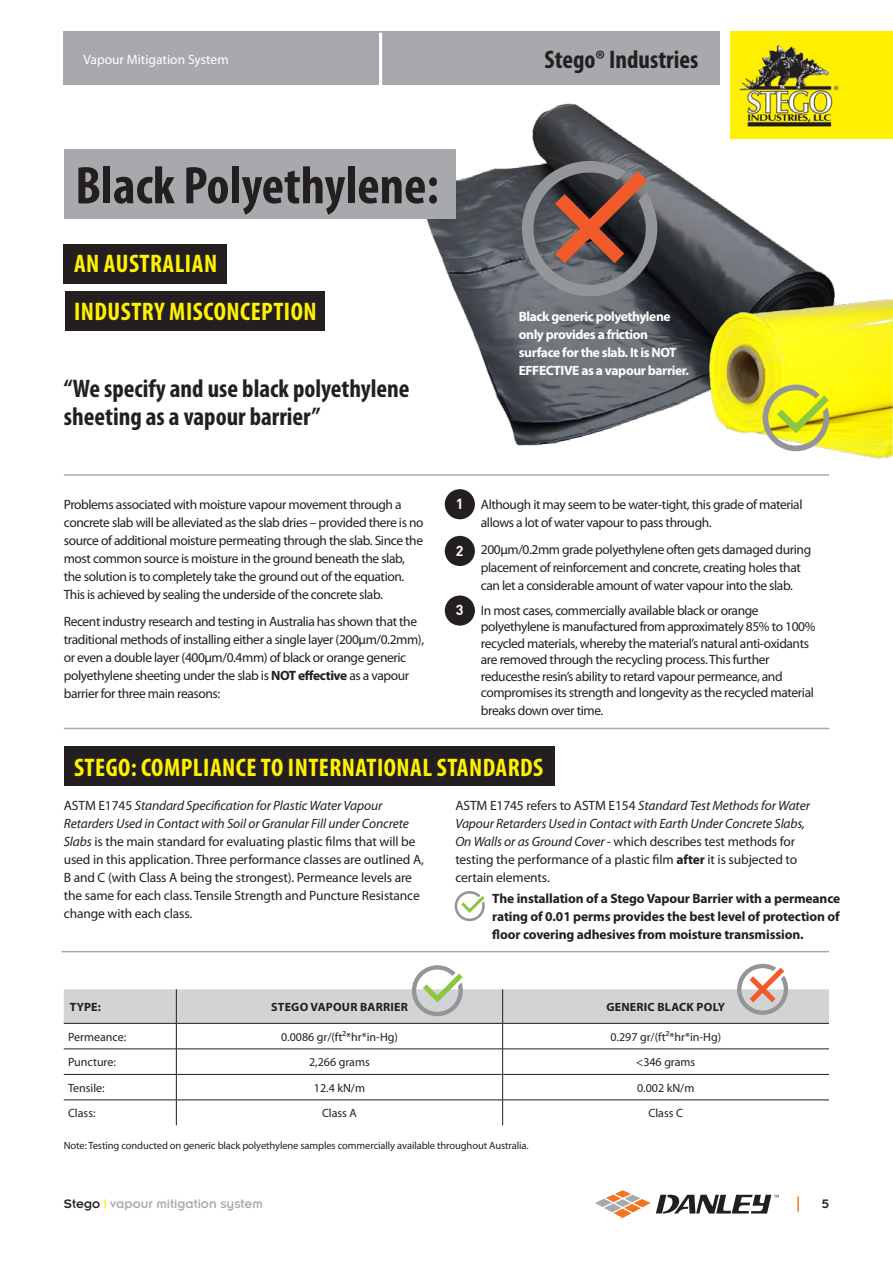
<style>
.page{position:relative;width:893px;height:1263px;background:#fff}
.page>*{position:absolute;margin:0;border:0;box-sizing:border-box;transform-origin:0 0}
.t1{font:700 condensed 53.25px "Myriad Pro";color:#231f20}
.t2{font:700 condensed 25.5px/28.5px "Myriad Pro";color:#231f20}
.t3{font:700 condensed 25.5px/48px "Myriad Pro";letter-spacing:.02em;color:#fff200}
.t4{font:700 14.25px "DIN";color:#fff}
.t5{font:13.5px/18px "Myriad Pro";letter-spacing:-.03em;color:#231f20}
.t6{font:13.5px/18px "Myriad Pro";letter-spacing:-.01em;color:#231f20}
.t7{font:700 13.5px/18px "Myriad Pro";letter-spacing:-.01em;color:#231f20;text-align:justify}
.t8{font:700 13.5px/18px "Myriad Pro";letter-spacing:-.03em;color:#fff}
.t9{font:13.5px "Insignia LT Std";color:#a7a9ac}
.t10{font:13.5px "Myriad Pro";color:#fff}
.t11{font:13.5px "Insignia LT Std";color:#231f20}
.t12{font:12px "Myriad Pro";color:#231f20}
.t13{font:700 12px "Myriad Pro";letter-spacing:.02em;color:#231f20}
.t14{font:10.5px "Myriad Pro";letter-spacing:-.01em;color:#231f20}
.s1{font-weight:700}
.s2{font-style:italic}
.s3{color:#231f20}
.s4{color:#fff200}
</style>
<div class="page">
<hr style="left:62px;top:951px;width:767px;height:1px;background:#a7a9ac">
<div style="left:65px;top:291px;width:260px;height:40px;background:#231f20"></div>
<hr style="left:64px;top:474px;width:765px;height:2px;background:#a7a9ac">
<img style="left:426px;top:103px;width:409px;height:343px">
<div style="left:445px;top:489px;width:30px;height:30px;background:#231f20;border-radius:50%"></div>
<div style="left:445px;top:536px;width:30px;height:30px;background:#231f20;border-radius:50%"></div>
<div style="left:445px;top:595px;width:30px;height:31px;background:#231f20;border-radius:50%"></div>
<div style="left:64px;top:244px;width:163px;height:40px;background:#231f20"></div>
<div style="left:64px;top:746px;width:491px;height:40px;background:#231f20"></div>
<hr style="left:64px;top:728px;width:765px;height:1px;background:#a7a9ac">
<svg style="left:64px;top:964px;width:765px;height:161px"></svg>
<svg style="left:522px;top:161px;width:135px;height:135px;background:#705d5b"></svg>
<div style="left:64px;top:149px;width:391px;height:70px;background:#a7a9ac"></div>
<img style="left:697px;top:296px;width:196px;height:163px">
<svg style="left:763px;top:385px;width:66px;height:66px;background:#d4d645"></svg>
<svg style="left:797px;top:1196px;width:2px;height:16px"></svg>
<div style="left:64px;top:31px;width:656px;height:54px;background:#a7a9ac"></div>
<hr style="left:379px;top:33px;width:3px;height:53px;background:#fff">
<div style="left:730px;top:31px;width:163px;height:108px;background:#fff001"></div>
<img style="left:739px;top:45px;width:100px;height:82px">
<svg style="left:455px;top:891px;width:30px;height:30px"></svg>
<svg style="left:595px;top:1190px;width:184px;height:28px"></svg>
<p class="t10" style="left:83px;top:51px;width:147px">Vapour Mitigation System</p>
<h2 class="t2" style="left:544px;top:45px;width:155px">Stego® Industries</h2>
<h1 class="t1" style="left:75px;top:152px;width:365px">Black Polyethylene:</h1>
<h2 class="t3" style="left:74px;top:239px;width:244px">AN AUSTRALIAN<br>INDUSTRY MISCONCEPTION</h2>
<h2 class="t2" style="left:64px;top:374px;width:347px">“We specify and use black polyethylene sheeting as a vapour barrier”</h2>
<p class="t8" style="left:519px;top:307px;width:172px">Black generic polyethylene only provides a friction surface for the slab. It is NOT<br>EFFECTIVE as a vapour barrier.</p>
<p class="t5" style="left:64px;top:496px;width:361px">Problems associated with moisture vapour movement through a concrete slab will be alleviated as the slab dries – provided there is no source of additional moisture permeating through the slab. Since the most common source is moisture in the ground beneath the slab, the solution is to completely take the ground out of the equation.<br>This is achieved by sealing the underside of the concrete slab.</p>
<p class="t5" style="left:64px;top:612px;width:362px">Recent industry research and testing in Australia has shown that the traditional methods of installing either a single layer (200µm/0.2mm), or even a double layer (400µm/0.4mm) of black or orange generic polyethylene sheeting under the slab is <span class="s1">NOT effective</span> as a vapour barrier for three main reasons:</p>
<p class="t4" style="left:456px;top:494px;width:9px">1</p>
<p class="t4" style="left:456px;top:541px;width:9px">2</p>
<p class="t4" style="left:456px;top:601px;width:9px">3</p>
<p class="t5" style="left:481px;top:496px;width:323px">Although it may seem to be water-tight, this grade of material allows a lot of water vapour to pass through.</p>
<p class="t5" style="left:481px;top:540px;width:332px">200µm/0.2mm grade polyethylene often gets damaged during placement of reinforcement and concrete, creating holes that can let a considerable amount of water vapour into the slab.</p>
<p class="t5" style="left:481px;top:602px;width:336px;line-height:16.5px">In most cases, commercially available black or orange polyethylene is manufactured from approximately 85% to 100% recycled materials, whereby the material’s natural anti-oxidants are removed through the recycling process. This further reducesthe resin’s ability to retard vapour permeance, and compromises its strength and longevity as the recycled material</p>
<p class="t5" style="left:481px;top:701px;width:124px">breaks down over time.</p>
<h2 class="t3" style="left:74px;top:743px;width:471px">STEGO: COMPLIANCE TO INTERNATIONAL STANDARDS</h2>
<p class="t6" style="left:64px;top:796px;width:362px">ASTM E1745 <span class="s2">Standard Specification for Plastic Water Vapour Retarders Used in Contact with Soil or Granular Fill under Concrete Slabs</span> is the main standard for evaluating plastic films that will be used in this application. Three performance classes are outlined A, B and C (with Class A being the strongest). Permeance levels are the same for each class. Tensile Strength and Puncture Resistance change with each class.</p>
<p class="t6" style="left:455px;top:796px;width:356px">ASTM E1745 refers to ASTM E154 <span class="s2">Standard Test Methods for Water Vapour Retarders Used in Contact with Earth Under Concrete Slabs, On Walls or as Ground Cover</span> - which describes test methods for testing the performance of a plastic film <span class="s1">after</span> it is subjected to certain elements.</p>
<p class="t7" style="left:492px;top:889px;width:350px">The installation of a Stego Vapour Barrier with a permeance rating of 0.01 perms provides the best level of protection of floor covering adhesives from moisture transmission.</p>
<p class="t13" style="left:70px;top:999px;width:33px">TYPE:</p>
<p class="t13" style="left:271px;top:999px;width:138px">STEGO VAPOUR BARRIER</p>
<p class="t13" style="left:606px;top:999px;width:120px">GENERIC BLACK POLY</p>
<p class="t12" style="left:68px;top:1029px;width:60px">Permeance:</p>
<p class="t12" style="left:281px;top:1029px;width:118px">0.0086 gr/(ft²*hr*in-Hg)</p>
<p class="t12" style="left:610px;top:1029px;width:112px">0.297 gr/(ft²*hr*in-Hg)</p>
<p class="t12" style="left:68px;top:1055px;width:49px">Puncture:</p>
<p class="t12" style="left:309px;top:1055px;width:62px">2,266 grams</p>
<p class="t12" style="left:636px;top:1055px;width:61px">&lt;346 grams</p>
<p class="t12" style="left:68px;top:1080px;width:38px">Tensile:</p>
<p class="t12" style="left:314px;top:1080px;width:53px">12.4 kN/m</p>
<p class="t12" style="left:637px;top:1080px;width:59px">0.002 kN/m</p>
<p class="t12" style="left:68px;top:1106px;width:29px">Class:</p>
<p class="t12" style="left:322px;top:1106px;width:36px">Class A</p>
<p class="t12" style="left:648px;top:1106px;width:36px">Class C</p>
<p class="t14" style="left:64px;top:1139px;width:466px">Note: Testing conducted on generic black polyethylene samples commercially available throughout Australia.</p>
<p class="t9" style="left:64px;top:1197px;width:201px"><span class="s3">Stego</span> <span class="s4">|</span> vapour mitigation system</p>
<p class="t11" style="left:822px;top:1197px;width:9px">5</p>
</div>
